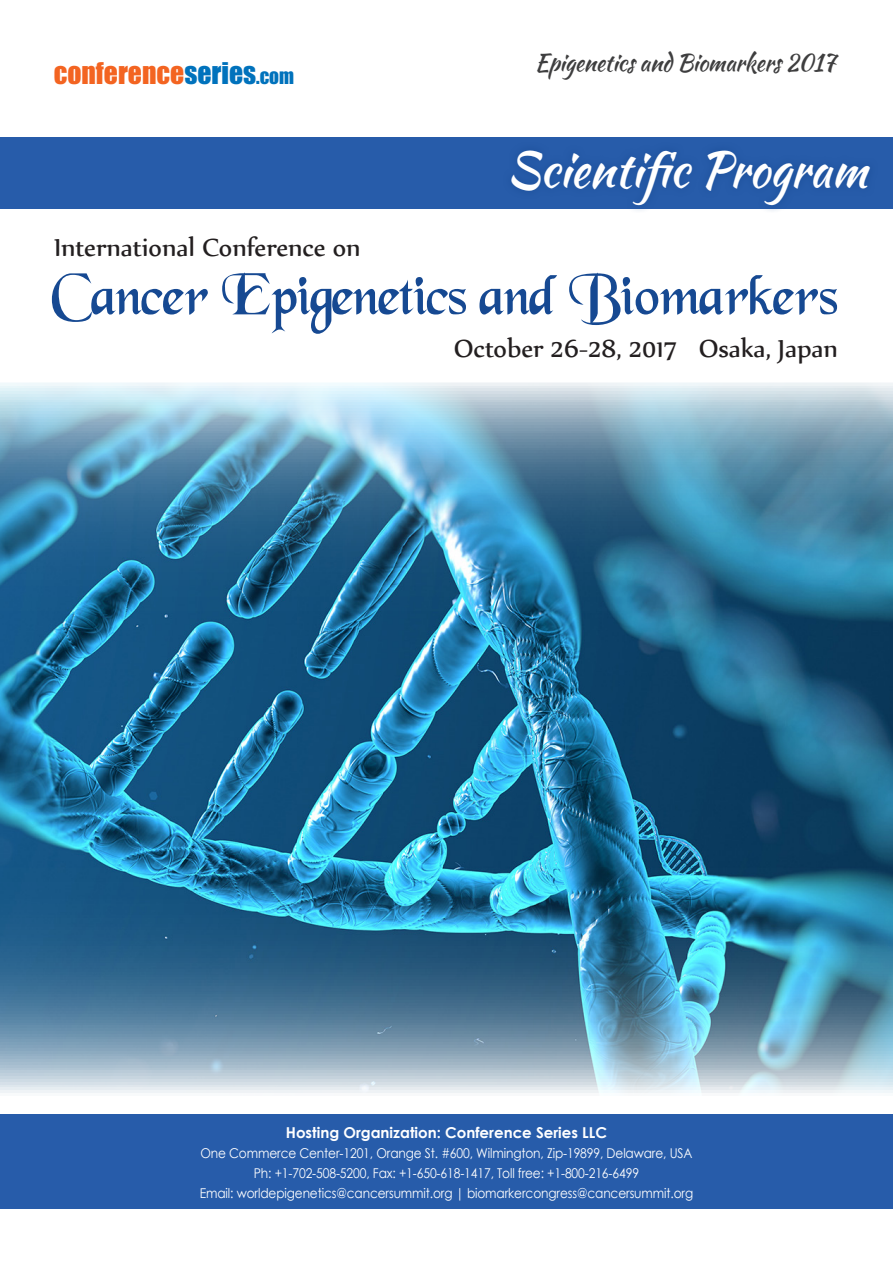
<style>
.page{position:relative;width:893px;height:1263px;background:#fff}
.page>*{position:absolute;margin:0;border:0;box-sizing:border-box;transform-origin:0 0}
.t1{font:54.6px "Auld Town Script";letter-spacing:-.01em;color:#164992}
.t2{font:49.5px "Kaushan Script";color:#fff;scale:.95 1}
.t3{font:30.15px "Nyala";color:#231f20}
.t4{font:27.6px "Impact";color:#f36421}
.t5{font:24px "Kaushan Script";letter-spacing:-.01em;color:#3e3e3f;scale:.95 1}
.t6{font:700 15px "Century Gothic";color:#fff}
.t7{font:13.5px "Century Gothic";letter-spacing:-.01em;color:#fff;scale:.9 1}
.s1{color:#0072bc}
.s2{font-size:19.35px;color:#0072bc}
</style>
<div class="page">
<img style="left:0;top:383px;width:893px;height:710px">
<div style="left:0;top:138px;width:893px;height:71px;background:#275caa"></div>
<div style="left:503px;top:141px;width:376px;height:72px;background:#265aa8"></div>
<div style="left:0;top:1114px;width:893px;height:95px;background:#275caa"></div>
<p class="t4" style="left:54px;top:51px;width:242px">CONFERENCE<span class="s1">SERIES</span><span class="s2">.COM</span></p>
<p class="t5" style="left:535px;top:45px;width:318px">Epigenetics and Biomarkers 2017</p>
<p class="t2" style="left:507px;top:133px;width:381px">Scientific Program</p>
<p class="t3" style="left:54px;top:229px;width:308px">International Conference on</p>
<p class="t1" style="left:52px;top:262px;width:787px">Cancer Epigenetics and Biomarkers</p>
<p class="t3" style="left:454px;top:330px;width:386px">October 26-28, 2017 Osaka, Japan</p>
<p class="t6" style="left:286px;top:1121px;width:323px">Hosting Organization: Conference Series LLC</p>
<p class="t7" style="left:200px;top:1143px;width:548px">One Commerce Center-1201, Orange St. #600, Wilmington, Zip-19899, Delaware, USA</p>
<p class="t7" style="left:254px;top:1163px;width:429px">Ph: +1-702-508-5200, Fax: +1-650-618-1417, Toll free: +1-800-216-6499</p>
<p class="t7" style="left:200px;top:1183px;width:550px">Email: worldepigenetics@cancersummit.org | biomarkercongress@cancersummit.org</p>
</div>
